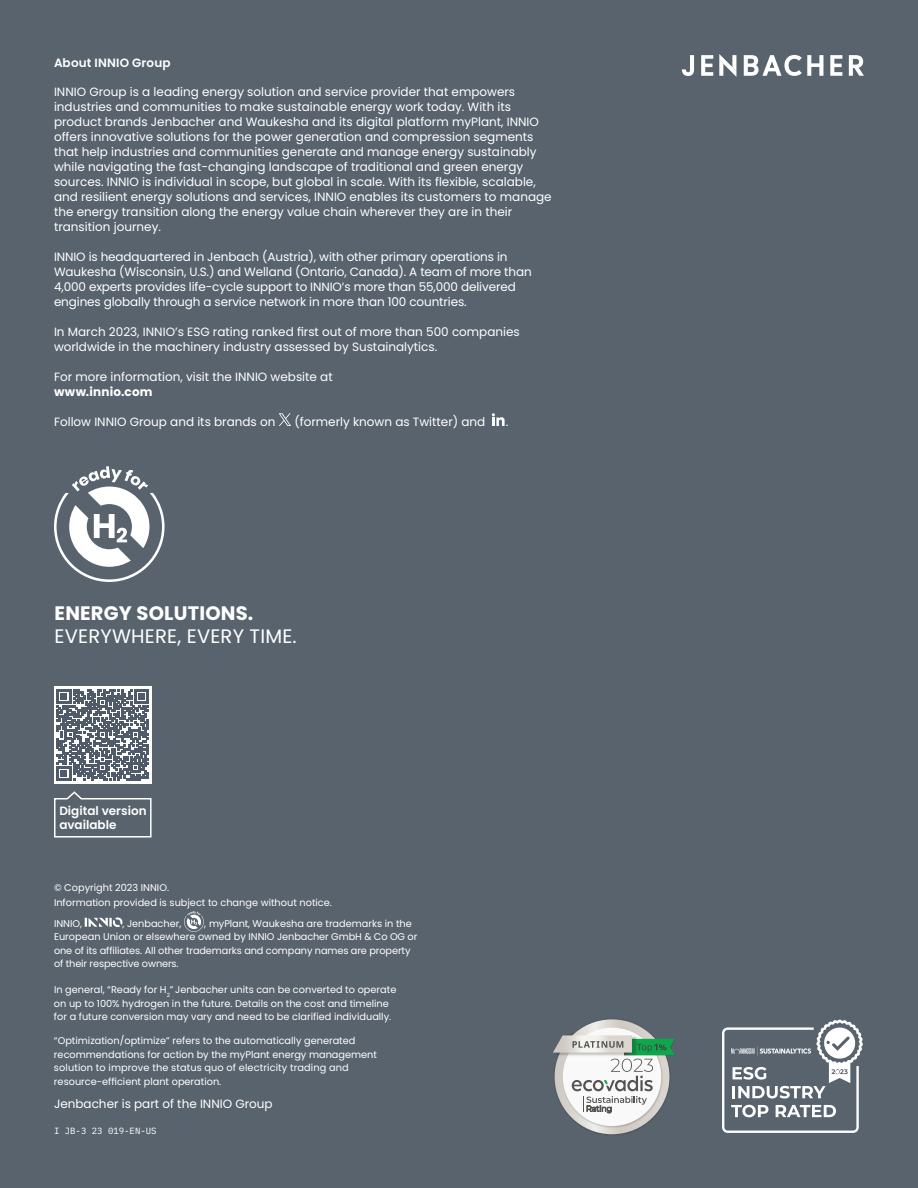
<style>
.page{position:relative;width:918px;height:1188px;background:#58636e}
.page>*{position:absolute;margin:0;border:0;box-sizing:border-box;transform-origin:0 0}
.t1{font:19.5px "Poppins";letter-spacing:.01em;color:#fff}
.t2{font:700 19.5px "Poppins";letter-spacing:.01em;color:#fff}
.t3{font:12px/15px "Poppins";color:#fff}
.t4{font:600 12px/14.4px "Poppins";color:#fff}
.t5{font:700 12px "Poppins";letter-spacing:.015em;color:#fff}
.t6{font:9.75px/13.5px "Poppins";color:#fff}
.t7{font:9px "IBM Plex Mono";color:#fff}
</style>
<div class="page">
<svg style="left:555px;top:1019px;width:114px;height:115px"></svg>
<img style="left:568px;top:1026px;width:89px;height:103px">
<div style="left:563px;top:1028px;width:98px;height:98px;background:#f9f9f9;border-radius:50%"></div>
<svg style="left:553px;top:1032px;width:122px;height:81px"></svg>
<svg style="left:722px;top:1020px;width:141px;height:113px"></svg>
<svg style="left:54px;top:466px;width:111px;height:116px"></svg>
<svg style="left:85px;top:917px;width:37px;height:10px"></svg>
<svg style="left:184px;top:911px;width:20px;height:21px"></svg>
<svg style="left:279px;top:413px;width:12px;height:13px"></svg>
<svg style="left:492px;top:413px;width:13px;height:13px"></svg>
<svg style="left:744px;top:55px;width:79px;height:21px"></svg>
<svg style="left:830px;top:55px;width:12px;height:21px"></svg>
<svg style="left:849px;top:55px;width:15px;height:21px"></svg>
<svg style="left:701px;top:55px;width:12px;height:21px"></svg>
<svg style="left:682px;top:55px;width:12px;height:21px"></svg>
<svg style="left:719px;top:54px;width:17px;height:23px"></svg>
<svg style="left:54px;top:791px;width:98px;height:47px"></svg>
<svg style="left:54px;top:686px;width:97px;height:98px"></svg>
<svg style="left:57px;top:689px;width:91px;height:92px"></svg>
<p class="t4" style="left:54px;top:55px;width:118px">About INNIO Group</p>
<p class="t3" style="left:54px;top:85px;width:499px">INNIO Group is a leading energy solution and service provider that empowers industries and communities to make sustainable energy work today. With its product brands Jenbacher and Waukesha and its digital platform myPlant, INNIO offers innovative solutions for the power generation and compression segments that help industries and communities generate and manage energy sustainably while navigating the fast-changing landscape of traditional and green energy sources. INNIO is individual in scope, but global in scale. With its flexible, scalable, and resilient energy solutions and services, INNIO enables its customers to manage the energy transition along the energy value chain wherever they are in their transition journey.</p>
<p class="t3" style="left:54px;top:250px;width:479px">INNIO is headquartered in Jenbach (Austria), with other primary operations in Waukesha (Wisconsin, U.S.) and Welland (Ontario, Canada). A team of more than 4,000 experts provides life-cycle support to INNIO’s more than 55,000 delivered engines globally through a service network in more than 100 countries.</p>
<p class="t3" style="left:54px;top:325px;width:467px">In March 2023, INNIO’s ESG rating ranked first out of more than 500 companies worldwide in the machinery industry assessed by Sustainalytics.</p>
<p class="t3" style="left:54px;top:369px;width:280px">For more information, visit the INNIO website at</p>
<p class="t5" style="left:54px;top:385px;width:100px">www.innio.com</p>
<p class="t3" style="left:54px;top:414px;width:223px">Follow INNIO Group and its brands on</p>
<p class="t3" style="left:294px;top:414px;width:193px">(formerly known as Twitter) and</p>
<p class="t3" style="left:506px;top:414px;width:4px">.</p>
<h1 class="t2" style="left:55px;top:602px;width:200px">ENERGY SOLUTIONS.</h1>
<h1 class="t1" style="left:55px;top:625px;width:244px">EVERYWHERE, EVERY TIME.</h1>
<p class="t4" style="left:59px;top:804px;width:89px">Digital version available</p>
<p class="t6" style="left:54px;top:880px;width:279px;line-height:15px">© Copyright 2023 INNIO.<br>Information provided is subject to change without notice.</p>
<p class="t6" style="left:54px;top:916px;width:30px">INNIO,</p>
<p class="t6" style="left:122px;top:916px;width:60px">, Jenbacher,</p>
<p class="t6" style="left:54px;top:916px;width:365px;text-indent:150px">, myPlant, Waukesha are trademarks in the European Union or elsewhere owned by INNIO Jenbacher GmbH &amp; Co OG or one of its affiliates. All other trademarks and company names are property of their respective owners.</p>
<p class="t6" style="left:54px;top:983px;width:344px">In general, “Ready for H<sub>2</sub>” Jenbacher units can be converted to operate on up to 100% hydrogen in the future. Details on the cost and timeline for a future conversion may vary and need to be clarified individually.</p>
<p class="t6" style="left:54px;top:1034px;width:325px">“Optimization/optimize” refers to the automatically generated recommendations for action by the myPlant energy management solution to improve the status quo of electricity trading and resource-efficient plant operation.</p>
<p class="t3" style="left:54px;top:1097px;width:220px">Jenbacher is part of the INNIO Group</p>
<p class="t7" style="left:54px;top:1124px;width:104px">I JB-3 23 019-EN-US</p>
</div>
